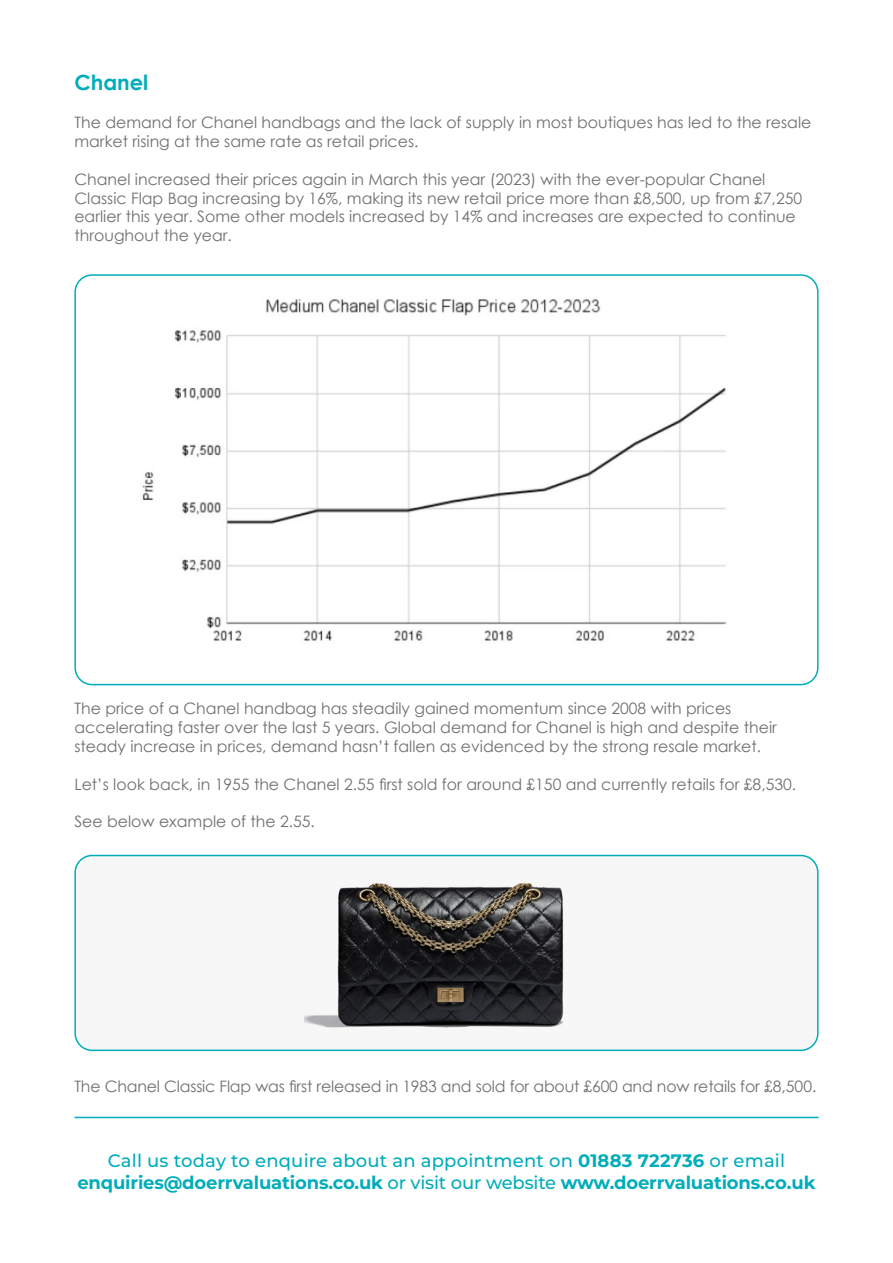
<style>
.page{position:relative;width:893px;height:1263px;background:#fff}
.page>*{position:absolute;margin:0;border:0;box-sizing:border-box;transform-origin:0 0}
.t1{font:700 21px "Century Gothic";color:#00adba}
.t2{font:100 18px/21.6px "Montserrat";letter-spacing:-.01em;color:#00adba;text-align:center}
.t3{font:15.75px/18.9px "Century Gothic";color:#706f6f}
.s1{font-weight:500}
</style>
<div class="page">
<hr style="left:74px;top:1117px;width:745px;height:1px;background:#00adba">
<div style="left:75px;top:855px;width:743px;height:195px;background:#f7f7f7;border-radius:17px"></div>
<img style="left:305px;top:882px;width:259px;height:146px">
<div style="left:74px;top:855px;width:745px;height:196px;border:2px solid #00adba;border-radius:17px"></div>
<img style="left:142px;top:299px;width:585px;height:342px">
<div style="left:74px;top:274px;width:745px;height:411px;border:2px solid #00adba;border-radius:17px"></div>
<h1 class="t1" style="left:74px;top:67px;width:75px">Chanel</h1>
<p class="t3" style="left:74px;top:113px;width:738px">The demand for Chanel handbags and the lack of supply in most boutiques has led to the resale market rising at the same rate as retail prices.</p>
<p class="t3" style="left:74px;top:169px;width:729px">Chanel increased their prices again in March this year (2023) with the ever-popular Chanel Classic Flap Bag increasing by 16%, making its new retail price more than £8,500, up from £7,250 earlier this year. Some other models increased by 14% and increases are expected to continue throughout the year.</p>
<p class="t3" style="left:74px;top:698px;width:704px">The price of a Chanel handbag has steadily gained momentum since 2008 with prices accelerating faster over the last 5 years. Global demand for Chanel is high and despite their steady increase in prices, demand hasn’t fallen as evidenced by the strong resale market.</p>
<p class="t3" style="left:74px;top:774px;width:723px">Let’s look back, in 1955 the Chanel 2.55 first sold for around £150 and currently retails for £8,530.</p>
<p class="t3" style="left:74px;top:812px;width:242px">See below example of the 2.55.</p>
<p class="t3" style="left:74px;top:1076px;width:743px">The Chanel Classic Flap was first released in 1983 and sold for about £600 and now retails for £8,500.</p>
<p class="t2" style="left:77px;top:1149px;width:740px"><span class="s1">Call us today to enquire about an appointment on</span> 01883 722736 <span class="s1">or email </span>enquiries@doerrvaluations.co.uk <span class="s1">or visit our website</span> www.doerrvaluations.co.uk</p>
</div>
